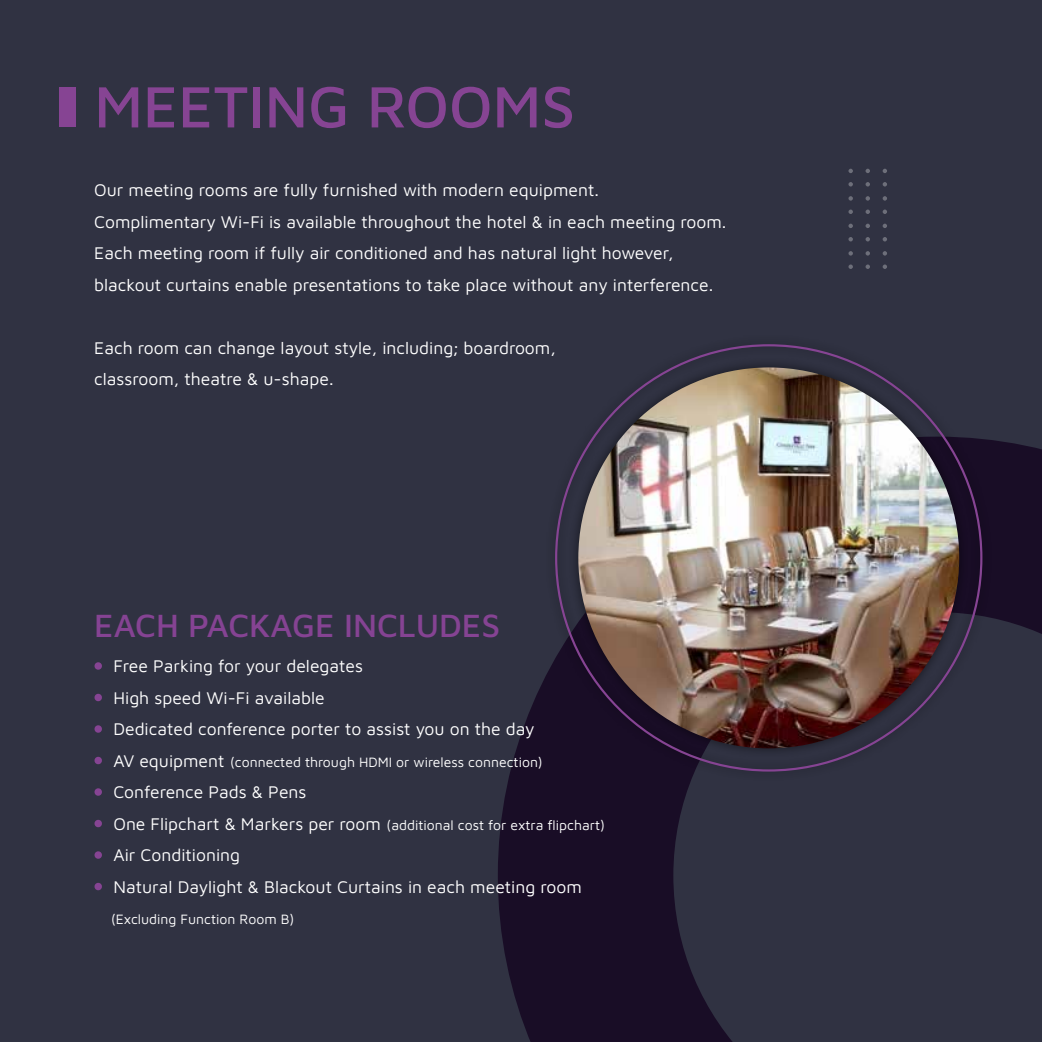
<style>
.page{position:relative;width:1042px;height:1042px;background:#303242}
.page>*{position:absolute;margin:0;border:0;box-sizing:border-box;transform-origin:0 0}
.t1{font:500 60.02px "Maven Pro";color:#864493}
.t2{font:500 33.25px "Maven Pro";color:#854393}
.t3{font:17.5px/31.5px "Maven Pro";color:#fff}
.t4{font:14px "Maven Pro";color:#fff}
.s1{font-size:19.25px;color:#864493}
.s2{font-size:17.5px}
</style>
<div class="page">
<svg style="left:498px;top:440px;width:544px;height:602px"></svg>
<svg style="left:848px;top:251px;width:5px;height:5px"></svg>
<svg style="left:865px;top:251px;width:5px;height:5px"></svg>
<svg style="left:882px;top:251px;width:5px;height:5px"></svg>
<svg style="left:848px;top:264px;width:5px;height:5px"></svg>
<svg style="left:865px;top:264px;width:5px;height:5px"></svg>
<svg style="left:882px;top:264px;width:5px;height:5px"></svg>
<svg style="left:848px;top:224px;width:5px;height:4px"></svg>
<svg style="left:865px;top:224px;width:5px;height:4px"></svg>
<svg style="left:882px;top:224px;width:5px;height:4px"></svg>
<svg style="left:848px;top:237px;width:5px;height:4px"></svg>
<svg style="left:865px;top:237px;width:5px;height:4px"></svg>
<svg style="left:882px;top:237px;width:5px;height:4px"></svg>
<svg style="left:848px;top:196px;width:5px;height:5px"></svg>
<svg style="left:865px;top:196px;width:5px;height:5px"></svg>
<svg style="left:882px;top:196px;width:5px;height:5px"></svg>
<svg style="left:848px;top:209px;width:5px;height:5px"></svg>
<svg style="left:865px;top:209px;width:5px;height:5px"></svg>
<svg style="left:882px;top:209px;width:5px;height:5px"></svg>
<svg style="left:848px;top:169px;width:5px;height:4px"></svg>
<svg style="left:865px;top:169px;width:5px;height:4px"></svg>
<svg style="left:882px;top:169px;width:5px;height:4px"></svg>
<svg style="left:848px;top:182px;width:5px;height:4px"></svg>
<svg style="left:865px;top:182px;width:5px;height:4px"></svg>
<svg style="left:882px;top:182px;width:5px;height:4px"></svg>
<div style="left:60px;top:88px;width:16px;height:39px;background:#864493"></div>
<div style="left:545px;top:334px;width:447px;height:447px;background:#000;opacity:.5"></div>
<div style="left:568px;top:357px;width:401px;height:401px;background:#000;opacity:.5"></div>
<img style="left:578px;top:367px;width:381px;height:381px;border-radius:190px">
<h1 class="t1" style="left:94px;top:65px;width:482px">MEETING ROOMS</h1>
<p class="t3" style="left:94px;top:173px;width:633px">Our meeting rooms are fully furnished with modern equipment.<br>Complimentary Wi-Fi is available throughout the hotel &amp; in each meeting room.<br>Each meeting room if fully air conditioned and has natural light however, blackout curtains enable presentations to take place without any interference.</p>
<p class="t3" style="left:94px;top:331px;width:463px">Each room can change layout style, including; boardroom, classroom, theatre &amp; u-shape.</p>
<h2 class="t2" style="left:94px;top:603px;width:407px">EACH PACKAGE INCLUDES</h2>
<p class="t3" style="left:94px;top:649px;width:270px"><span class="s1">•</span> Free Parking for your delegates</p>
<p class="t3" style="left:94px;top:681px;width:232px"><span class="s1">•</span> High speed Wi-Fi available</p>
<p class="t3" style="left:94px;top:712px;width:442px"><span class="s1">•</span> Dedicated conference porter to assist you on the day</p>
<p class="t4" style="left:94px;top:752px;width:450px"><span class="s1">•</span> <span class="s2">AV equipment</span> (connected through HDMI or wireless connection)</p>
<p class="t3" style="left:94px;top:775px;width:214px"><span class="s1">•</span> Conference Pads &amp; Pens</p>
<p class="t4" style="left:94px;top:815px;width:512px"><span class="s1">•</span> <span class="s2">One Flipchart &amp; Markers per room</span> (additional cost for extra flipchart)</p>
<p class="t3" style="left:94px;top:838px;width:147px"><span class="s1">•</span> Air Conditioning</p>
<p class="t3" style="left:94px;top:870px;width:489px"><span class="s1">•</span> Natural Daylight &amp; Blackout Curtains in each meeting room</p>
<p class="t4" style="left:111px;top:910px;width:185px">(Excluding Function Room B)</p>
</div>
